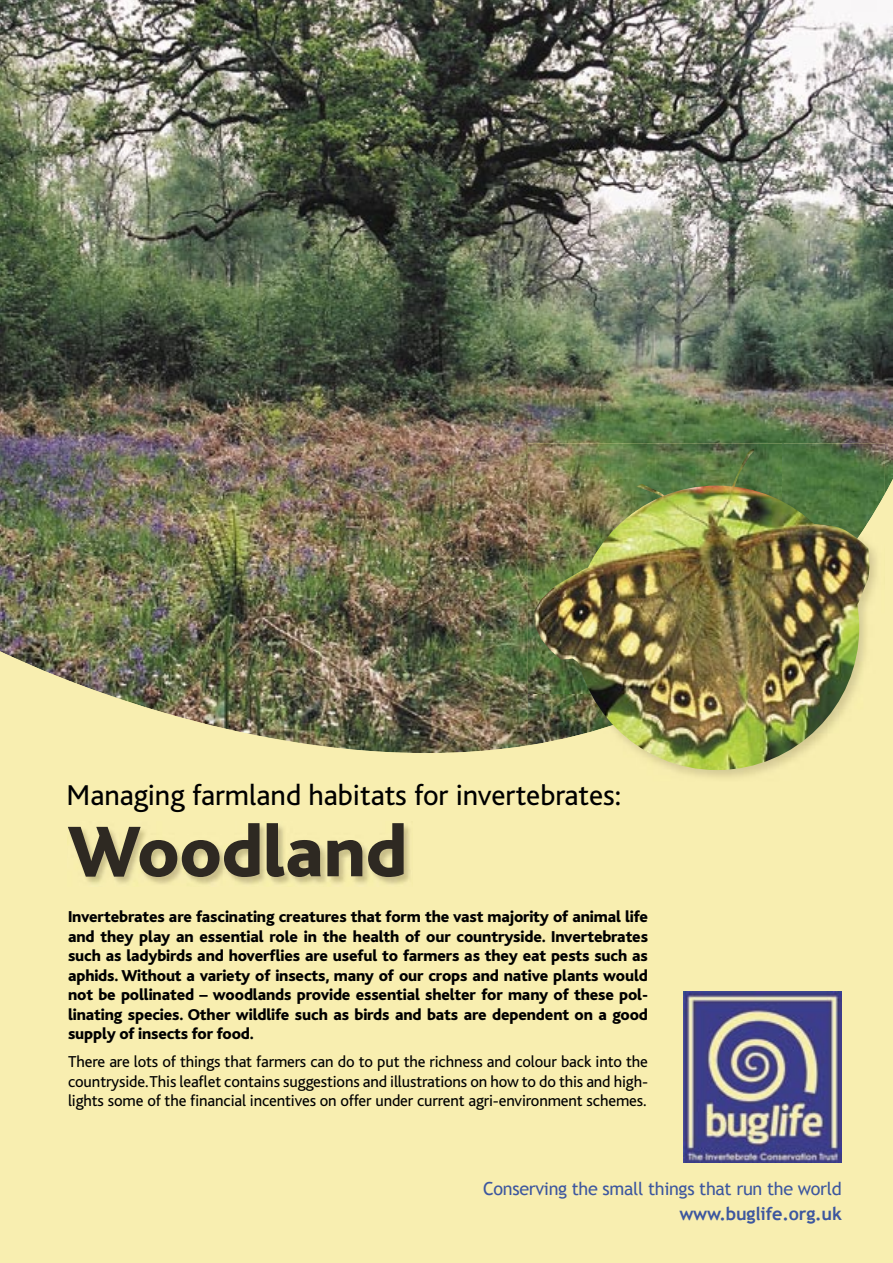
<style>
.page{position:relative;width:893px;height:1263px;background:#fff}
.page>*{position:absolute;margin:0;border:0;box-sizing:border-box;transform-origin:0 0}
.t1{font:800 75px "Bliss";letter-spacing:-.005em;color:#2e2922}
.t2{font:30px "Bliss";letter-spacing:-.005em;color:#000}
.t3{font:18px "Trebuchet MS";letter-spacing:-.02em;color:#3d579f}
.t4{font:700 18px "Trebuchet MS";letter-spacing:-.01em;color:#3d579f}
.t5{font:800 16.5px/19.5px "Bliss";letter-spacing:-.01em;color:#000;text-align:justify}
.t6{font:16.5px/19.5px "Bliss";letter-spacing:-.01em;color:#000;text-align:justify}
</style>
<div class="page">
<div style="left:1px;top:440px;width:892px;height:823px;background:#f8eeb0"></div>
<img style="left:684px;top:992px;width:158px;height:171px">
<img style="left:0;top:0;width:893px;height:452px">
<img style="left:0;top:452px;width:893px;height:529px">
<img style="left:68px;top:822px;width:345px;height:64px">
<img style="left:528px;top:443px;width:255px;height:51px">
<img style="left:783px;top:443px;width:102px;height:51px">
<img style="left:528px;top:494px;width:357px;height:291px">
<img style="left:528px;top:784px;width:92px;height:1px">
<img style="left:575px;top:744px;width:284px;height:26px">
<img style="left:534px;top:448px;width:337px;height:296px">
<h2 class="t2" style="left:67px;top:780px;width:556px">Managing farmland habitats for invertebrates:</h2>
<h1 class="t1" style="left:68px;top:813px;width:341px">Woodland</h1>
<p class="t5" style="left:68px;top:907px;width:582px">Invertebrates are fascinating creatures that form the vast majority of animal life and they play an essential role in the health of our countryside. Invertebrates such as ladybirds and hoverflies are useful to farmers as they eat pests such as aphids. Without a variety of insects, many of our crops and native plants would not be pollinated – woodlands provide essential shelter for many of these pol&shy;linating species. Other wildlife such as birds and bats are dependent on a good supply of insects for food.</p>
<p class="t6" style="left:68px;top:1052px;width:581px">There are lots of things that farmers can do to put the richness and colour back into the countryside. This leaflet contains suggestions and illustrations on how to do this and high&shy;lights some of the financial incentives on offer under current agri-environment schemes.</p>
<p class="t3" style="left:483px;top:1178px;width:360px">Conserving the small things that run the world</p>
<p class="t4" style="left:679px;top:1202px;width:164px">www.buglife.org.uk</p>
</div>
